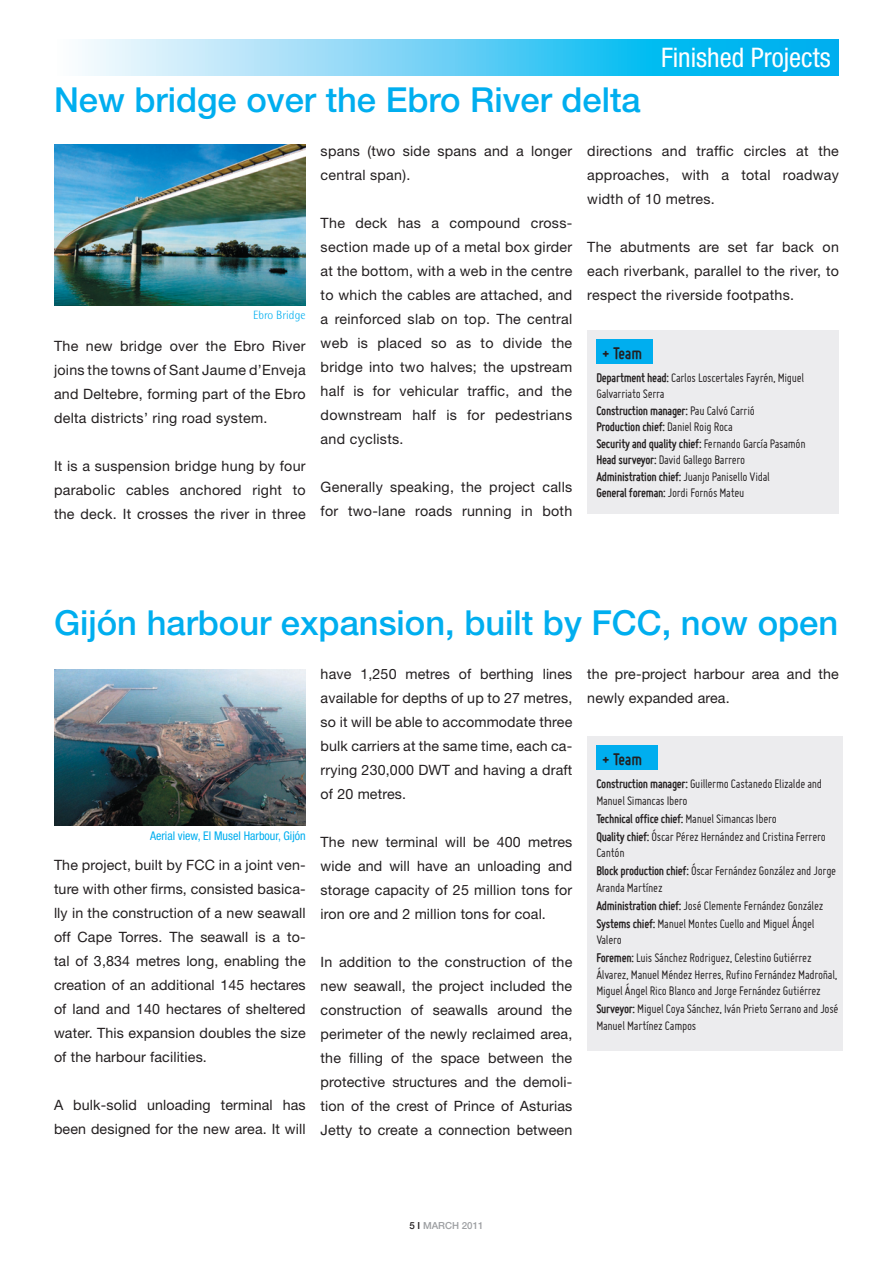
<style>
.page{position:relative;width:893px;height:1263px;background:#fff}
.page>*{position:absolute;margin:0;border:0;box-sizing:border-box;transform-origin:0 0}
.t1{font:500 34.5px "Helvetica Neue";color:#00aeef}
.t2{font:condensed 27px "Helvetica Neue";color:#fff}
.t3{font:700 18px "Miso";color:#231f20}
.t4{font:14.25px/24px "Helvetica Neue";letter-spacing:.02em;color:#231f20;text-align:justify}
.t5{font:13.5px/16.5px "Miso";letter-spacing:-.02em;color:#231f20}
.t6{font:condensed 12px "Helvetica Neue";color:#00aeef}
.t7{font:300 12px "Rotis Semi Sans";color:#00aeef}
.t8{font:500 9.75px "Helvetica Neue";color:#9d9fa2}
.s1{font-weight:700}
.s2{color:#231f20}
</style>
<div class="page">
<svg style="left:82px;top:40px;width:757px;height:36px;background:#64d0f5"></svg>
<img style="left:54px;top:145px;width:252px;height:160px">
<div style="left:587px;top:330px;width:252px;height:183px;background:#ececee"></div>
<div style="left:596px;top:339px;width:57px;height:25px;background:#00aeef"></div>
<img style="left:54px;top:670px;width:252px;height:155px">
<div style="left:587px;top:736px;width:256px;height:314px;background:#ececee"></div>
<div style="left:596px;top:745px;width:62px;height:25px;background:#00aeef"></div>
<h1 class="t1" style="left:54px;top:80px;width:588px">New bridge over the Ebro River delta</h1>
<h2 class="t2" style="left:661px;top:41px;width:171px">Finished Projects</h2>
<p class="t7" style="left:253px;top:308px;width:54px">Ebro Bridge</p>
<p class="t4" style="left:54px;top:334px;width:253px">The new bridge over the Ebro River joins the towns of Sant Jaume d’Enveja and Deltebre, forming part of the Ebro delta districts’ ring road system.</p>
<p class="t4" style="left:54px;top:454px;width:253px">It is a suspension bridge hung by four parabolic cables anchored right to the deck. It crosses the river in three</p>
<p class="t4" style="left:321px;top:139px;width:253px">spans (two side spans and a longer central span).</p>
<p class="t4" style="left:321px;top:211px;width:253px">The deck has a compound cross&shy;section made up of a metal box girder at the bottom, with a web in the centre to which the cables are attached, and a reinforced slab on top. The central web is placed so as to divide the bridge into two halves; the upstream half is for vehicular traffic, and the downstream half is for pedestrians and cyclists.</p>
<p class="t4" style="left:321px;top:475px;width:253px">Generally speaking, the project calls for two-lane roads running in both</p>
<p class="t4" style="left:587px;top:139px;width:253px">directions and traffic circles at the approaches, with a total roadway width of 10 metres.</p>
<p class="t4" style="left:587px;top:235px;width:253px">The abutments are set far back on each riverbank, parallel to the river, to respect the riverside footpaths.</p>
<p class="t3" style="left:602px;top:343px;width:42px">+ Team</p>
<p class="t5" style="left:596px;top:369px;width:211px"><span class="s1">Department head:</span> Carlos Loscertales Fayrén, Miguel Galvarriato Serra<br><span class="s1">Construction manager:</span> Pau Calvó Carrió<br><span class="s1">Production chief:</span> Daniel Roig Roca<br><span class="s1">Security and quality chief:</span> Fernando García Pasamón <span class="s1">Head surveyor:</span> David Gallego Barrero <span class="s1">Administration chief:</span> Juanjo Panisello Vidal<br><span class="s1">General foreman:</span> Jordi Fornós Mateu</p>
<h1 class="t1" style="left:54px;top:602px;width:786px">Gijón harbour expansion, built by FCC, now open</h1>
<p class="t6" style="left:150px;top:829px;width:157px">Aerial view, El Musel Harbour, Gijón</p>
<p class="t4" style="left:54px;top:852px;width:253px">The project, built by FCC in a joint ven&shy;ture with other firms, consisted basica&shy;lly in the construction of a new seawall off Cape Torres. The seawall is a to&shy;tal of 3,834 metres long, enabling the creation of an additional 145 hectares of land and 140 hectares of sheltered water. This expansion doubles the size of the harbour facilities.</p>
<p class="t4" style="left:54px;top:1092px;width:253px">A bulk-solid unloading terminal has been designed for the new area. It will</p>
<p class="t4" style="left:321px;top:661px;width:253px">have 1,250 metres of berthing lines available for depths of up to 27 metres, so it will be able to accommodate three bulk carriers at the same time, each ca&shy;rrying 230,000 DWT and having a draft of 20 metres.</p>
<p class="t4" style="left:321px;top:829px;width:253px">The new terminal will be 400 metres wide and will have an unloading and storage capacity of 25 million tons for iron ore and 2 million tons for coal.</p>
<p class="t4" style="left:321px;top:949px;width:253px">In addition to the construction of the new seawall, the project included the construction of seawalls around the perimeter of the newly reclaimed area, the filling of the space between the protective structures and the demoli&shy;tion of the crest of Prince of Asturias Jetty to create a connection between</p>
<p class="t4" style="left:587px;top:661px;width:253px">the pre-project harbour area and the newly expanded area.</p>
<p class="t3" style="left:602px;top:749px;width:42px">+ Team</p>
<p class="t5" style="left:596px;top:775px;width:227px"><span class="s1">Construction manager:</span> Guillermo Castanedo Elizalde and<br>Manuel Simancas Ibero</p>
<p class="t5" style="left:596px;top:809px;width:231px;line-height:18px"><span class="s1">Technical office chief:</span> Manuel Simancas Ibero<br><span class="s1">Quality chief:</span> Óscar Pérez Hernández and Cristina Ferrero</p>
<p class="t5" style="left:596px;top:844px;width:241px;line-height:18px">Cantón<br><span class="s1">Block production chief:</span> Óscar Fernández González and Jorge</p>
<p class="t5" style="left:596px;top:878px;width:229px;line-height:18px">Aranda Martínez<br><span class="s1">Administration chief:</span> José Clemente Fernández González<br><span class="s1">Systems chief:</span> Manuel Montes Cuello and Miguel Ángel</p>
<p class="t5" style="left:596px;top:931px;width:217px;line-height:18px">Valero<br><span class="s1">Foremen:</span> Luis Sánchez Rodriguez, Celestino Gutiérrez</p>
<p class="t5" style="left:596px;top:966px;width:243px">Álvarez, Manuel Méndez Herres, Rufino Fernández Madroñal,<br>Miguel Ángel Rico Blanco and Jorge Fernández Gutiérrez</p>
<p class="t5" style="left:596px;top:1000px;width:244px"><span class="s1">Surveyor:</span> Miguel Coya Sánchez, Iván Prieto Serrano and José<br>Manuel Martínez Campos</p>
<p class="t8" style="left:409px;top:1219px;width:76px"><span class="s2">5 I</span> MARCH 2011</p>
</div>
